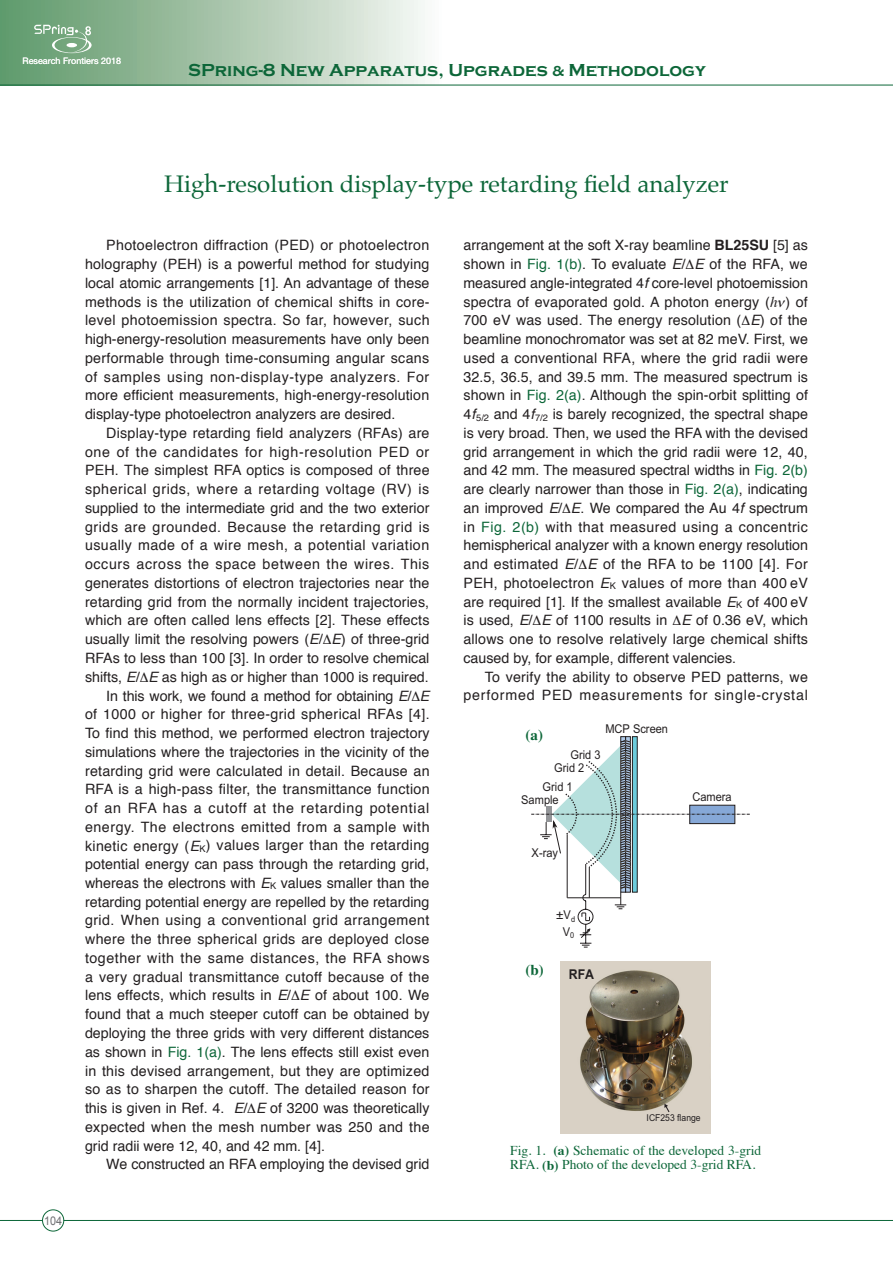
<style>
.page{position:relative;width:893px;height:1263px;background:#fff}
.page>*{position:absolute;margin:0;border:0;box-sizing:border-box;transform-origin:0 0}
.t1{font:24px "Palatino";color:#0c6638}
.t2{font:700 18px "Copperplate Gothic";color:#0c6638}
.t3{font:700 15px "Times";color:#0c6638}
.t4{font:14.25px/18.8px "Helvetica";letter-spacing:.01em;color:#231f20;text-align:justify}
.t5{font:14.25px "Helvetica";letter-spacing:.03em;color:#231f20}
.t6{font:14.25px "Helvetica";letter-spacing:.04em;color:#231f20}
.t7{font:14.25px/18.8px "Helvetica";letter-spacing:.055em;color:#231f20;text-align:right}
.t8{font:14.25px "Helvetica";letter-spacing:.045em;color:#231f20}
.t9{font:14.25px "Helvetica";letter-spacing:.035em;color:#231f20}
.t10{font:14.25px "Helvetica";letter-spacing:-.01em;color:#231f20}
.t11{font:14.25px "Helvetica";letter-spacing:.05em;color:#231f20}
.t12{font:13.5px/14.2px "Times";color:#0c6638}
.t13{font:700 13.5px "Arial Narrow";color:#231f20;scale:1.11 1}
.t14{font:12.15px/13px "Arial Narrow";color:#231f20;scale:1.11 1}
.t15{font:12px "Arial";color:#6c6d70;scale:.9 1}
.t16{font:9.45px "Arial Narrow";color:#231f20;scale:1.11 1}
.t17{font:9px "Helvetica Neue";color:#fff}
.s1{font-size:15px}
.s2{font-style:italic}
.s3{color:#0c6638}
.s4{font-weight:700}
.s5{font-family:"Times";font-style:italic;font-size:15px}
</style>
<div class="page">
<svg style="left:0;top:0;width:425px;height:84px;background:#a8c6ac"></svg>
<svg style="left:34px;top:25px;width:58px;height:28px;background:#8eb695"></svg>
<svg style="left:632px;top:736px;width:6px;height:4px"></svg>
<svg style="left:626px;top:736px;width:5px;height:4px"></svg>
<svg style="left:620px;top:736px;width:6px;height:4px"></svg>
<svg style="left:531px;top:740px;width:219px;height:207px"></svg>
<hr style="left:567px;top:834px;width:1px;height:64px;background:#231f20">
<img style="left:560px;top:962px;width:151px;height:171px">
<svg style="left:664px;top:1104px;width:6px;height:9px"></svg>
<p class="t17" style="left:23px;top:54px;width:100px">Research Frontiers 2018</p>
<p class="t2" style="left:188px;top:60px;width:519px">SPring-8 New Apparatus, Upgrades <span class="s1">&amp;</span> Methodology</p>
<h1 class="t1" style="left:164px;top:164px;width:566px">High-resolution display-type retarding field analyzer</h1>
<p class="t15" style="left:44px;top:1213px;width:22px">104</p>
<p class="t4" style="left:85px;top:236px;width:346px;text-indent:21px">Photoelectron diffraction (PED) or photoelectron holography (PEH) is a powerful method for studying local atomic arrangements [1]. An advantage of these methods is the utilization of chemical shifts in core&shy;level photoemission spectra. So far, however, such high-energy-resolution measurements have only been performable through time-consuming angular scans of samples using non-display-type analyzers. For more efficient measurements, high-energy-resolution display-type photoelectron analyzers are desired.</p>
<p class="t4" style="left:106px;top:424px;width:325px">Display-type retarding field analyzers (RFAs) are</p>
<p class="t8" style="left:85px;top:441px;width:346px">one of the candidates for high-resolution PED or</p>
<p class="t4" style="left:85px;top:461px;width:346px">PEH. The simplest RFA optics is composed of three</p>
<p class="t6" style="left:85px;top:478px;width:346px">spherical grids, where a retarding voltage (RV) is</p>
<p class="t4" style="left:85px;top:499px;width:346px">supplied to the intermediate grid and the two exterior</p>
<p class="t6" style="left:85px;top:516px;width:346px">grids are grounded. Because the retarding grid is</p>
<p class="t5" style="left:85px;top:534px;width:346px">usually made of a wire mesh, a potential variation</p>
<p class="t8" style="left:85px;top:553px;width:346px">occurs across the space between the wires. This</p>
<p class="t4" style="left:85px;top:574px;width:346px">generates distortions of electron trajectories near the</p>
<p class="t4" style="left:85px;top:593px;width:346px">retarding grid from the normally incident trajectories,</p>
<p class="t4" style="left:85px;top:611px;width:346px">which are often called lens effects [2]. These effects</p>
<p class="t4" style="left:85px;top:630px;width:346px">usually limit the resolving powers (<span class="s2">E</span>/ <span class="s2">E</span>) of three-grid</p>
<p class="t4" style="left:85px;top:649px;width:346px">RFAs to less than 100 [3]. In order to resolve chemical</p>
<p class="t4" style="left:85px;top:668px;width:345px">shifts, <span class="s2">E</span>/ <span class="s2">E</span> as high as or higher than 1000 is required.</p>
<p class="t10" style="left:106px;top:684px;width:325px">In this work, we found a method for obtaining <span class="s2">E</span>/ <span class="s2">E</span></p>
<p class="t4" style="left:85px;top:705px;width:346px">of 1000 or higher for three-grid spherical RFAs [4].</p>
<p class="t4" style="left:85px;top:724px;width:346px">To find this method, we performed electron trajectory</p>
<p class="t4" style="left:85px;top:743px;width:346px">simulations where the trajectories in the vicinity of the</p>
<p class="t4" style="left:85px;top:761px;width:346px">retarding grid were calculated in detail. Because an</p>
<p class="t4" style="left:85px;top:780px;width:346px">RFA is a high-pass filter, the transmittance function</p>
<p class="t11" style="left:85px;top:797px;width:346px">of an RFA has a cutoff at the retarding potential</p>
<p class="t9" style="left:85px;top:816px;width:346px">energy. The electrons emitted from a sample with</p>
<p class="t4" style="left:85px;top:836px;width:346px">kinetic energy (<span class="s2">E</span><sub>K</sub>) values larger than the retarding</p>
<p class="t4" style="left:85px;top:855px;width:346px">potential energy can pass through the retarding grid,</p>
<p class="t4" style="left:85px;top:874px;width:346px">whereas the electrons with <span class="s2">E</span><sub>K</sub> values smaller than the</p>
<p class="t4" style="left:85px;top:893px;width:346px">retarding potential energy are repelled by the retarding</p>
<p class="t5" style="left:85px;top:909px;width:346px">grid. When using a conventional grid arrangement</p>
<p class="t4" style="left:85px;top:930px;width:346px">where the three spherical grids are deployed close</p>
<p class="t9" style="left:85px;top:947px;width:346px">together with the same distances, the RFA shows</p>
<p class="t5" style="left:85px;top:966px;width:346px">a very gradual transmittance cutoff because of the</p>
<p class="t4" style="left:85px;top:986px;width:346px">lens effects, which results in <span class="s2">E</span>/ <span class="s2">E</span> of about 100. We</p>
<p class="t4" style="left:85px;top:1005px;width:346px">found that a much steeper cutoff can be obtained by</p>
<p class="t4" style="left:85px;top:1024px;width:346px">deploying the three grids with very different distances</p>
<p class="t4" style="left:85px;top:1043px;width:346px">as shown in <span class="s3">Fig. 1(a)</span>. The lens effects still exist even</p>
<p class="t4" style="left:85px;top:1061px;width:346px">in this devised arrangement, but they are optimized</p>
<p class="t4" style="left:85px;top:1080px;width:346px">so as to sharpen the cutoff. The detailed reason for</p>
<p class="t4" style="left:85px;top:1099px;width:346px">this is given in Ref. 4. <span class="s2">E</span>/ <span class="s2">E</span> of 3200 was theoretically</p>
<p class="t4" style="left:85px;top:1118px;width:346px">expected when the mesh number was 250 and the</p>
<p class="t4" style="left:85px;top:1136px;width:241px">grid radii were 12, 40, and 42 mm. [4].</p>
<p class="t4" style="left:106px;top:1155px;width:325px">We constructed an RFA employing the devised grid</p>
<p class="t4" style="left:463px;top:236px;width:346px">arrangement at the soft X-ray beamline <span class="s4">BL25SU</span> [5] as shown in <span class="s3">Fig. 1(b)</span>. To evaluate <span class="s2">E</span>/ <span class="s2">E</span> of the RFA, we measured angle-integrated 4<span class="s2">f</span> core-level photoemission spectra of evaporated gold. A photon energy (<span class="s5">h</span> ) of 700 eV was used. The energy resolution ( <span class="s2">E</span>) of the beamline monochromator was set at 82 meV. First, we used a conventional RFA, where the grid radii were 32.5, 36.5, and 39.5 mm. The measured spectrum is shown in <span class="s3">Fig. 2(a)</span>. Although the spin-orbit splitting of 4<span class="s2">f</span><sub>5/2</sub> and 4<span class="s2">f</span><sub>7/2</sub> is barely recognized, the spectral shape is very broad. Then, we used the RFA with the devised grid arrangement in which the grid radii were 12, 40, and 42 mm. The measured spectral widths in <span class="s3">Fig. 2(b) </span>are clearly narrower than those in <span class="s3">Fig. 2(a)</span>, indicating an improved <span class="s2">E</span>/ <span class="s2">E</span>. We compared the Au 4<span class="s2">f</span> spectrum in <span class="s3">Fig. 2(b)</span> with that measured using a concentric hemispherical analyzer with a known energy resolution and estimated <span class="s2">E</span>/ <span class="s2">E</span> of the RFA to be 1100 [4]. For PEH, photoelectron <span class="s2">E</span><sub>K</sub> values of more than 400 eV are required [1]. If the smallest available <span class="s2">E</span><sub>K</sub> of 400 eV is used, <span class="s2">E</span>/ <span class="s2">E</span> of 1100 results in <span class="s2">E</span> of 0.36 eV, which allows one to resolve relatively large chemical shifts caused by, for example, different valencies.</p>
<p class="t7" style="left:463px;top:668px;width:346px">To verify the ability to observe PED patterns, we performed PED measurements for single-crystal</p>
<p class="t3" style="left:526px;top:720px;width:19px">(a)</p>
<p class="t14" style="left:605px;top:722px;width:58px">MCP Screen</p>
<p class="t14" style="left:554px;top:747px;width:43px;text-indent:16px">Grid 3<br>Grid 2</p>
<p class="t14" style="left:521px;top:780px;width:48px;text-indent:21px">Grid 1<br>Sample</p>
<p class="t14" style="left:532px;top:846px;width:25px">X-ray</p>
<p class="t3" style="left:526px;top:955px;width:20px">(b)</p>
<p class="t14" style="left:556px;top:906px;width:19px;line-height:16.8px;text-align:center">±V<sub>d<br></sub>V<sub>0</sub></p>
<p class="t13" style="left:569px;top:964px;width:24px">RFA</p>
<p class="t14" style="left:692px;top:790px;width:37px">Camera</p>
<p class="t16" style="left:647px;top:1111px;width:50px">ICF253 flange</p>
<p class="t12" style="left:510px;top:1142px;width:252px">Fig. 1. <span class="s4">(a)</span> Schematic of the developed 3-grid<br>RFA. <span class="s4">(b)</span> Photo of the developed 3-grid RFA.</p>
</div>
